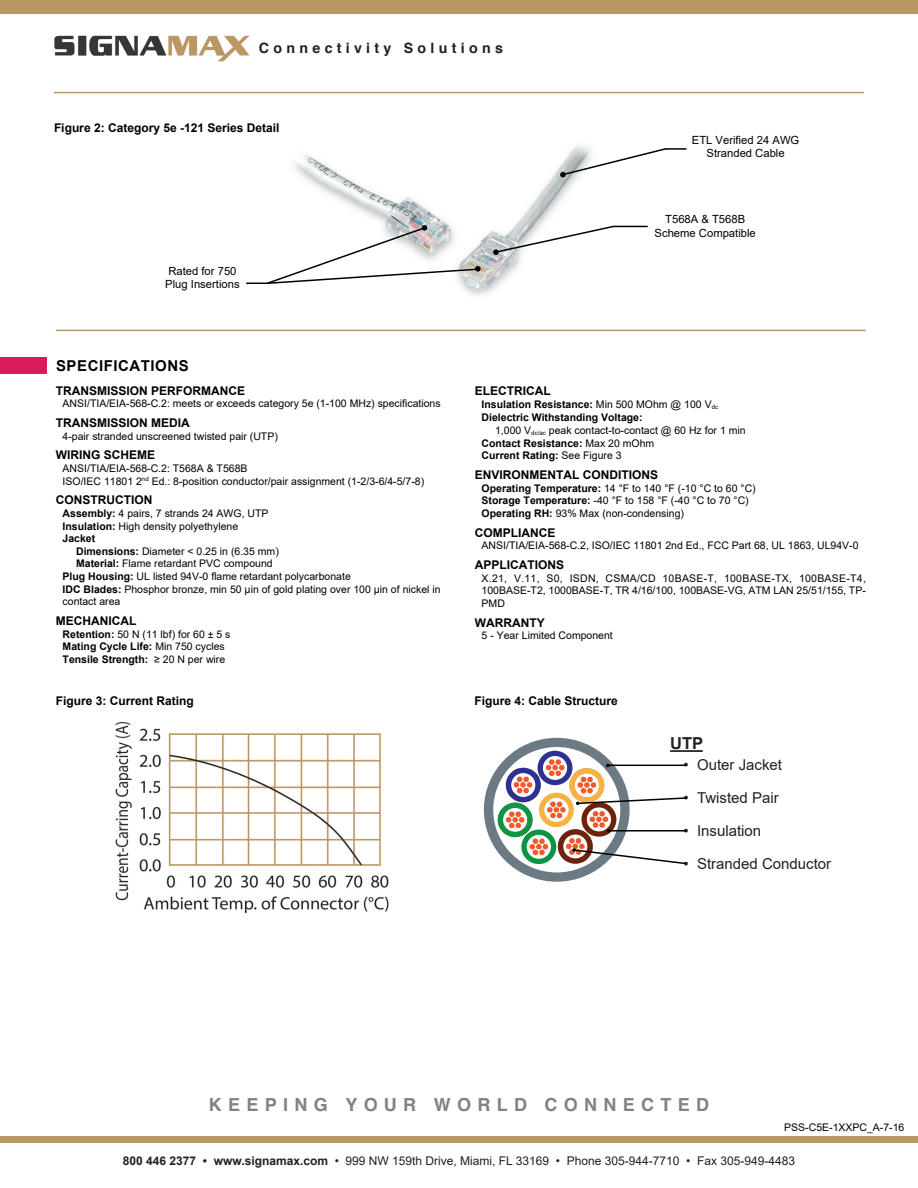
<style>
.page{position:relative;width:918px;height:1188px;background:#fff}
.page>*{position:absolute;margin:0;border:0;box-sizing:border-box;transform-origin:0 0}
.t1{font:700 18px "Helvetica";letter-spacing:.35em;color:#808285}
.t2{font:700 16.5px "Arial";color:#231f20}
.t3{font:15px "Arial";color:#231f20}
.t4{font:700 15px "Arial";letter-spacing:.035em;color:#000}
.t5{font:700 14.25px "Helvetica";letter-spacing:.3em;color:#231f20}
.t6{font:700 12px "Arial";color:#000}
.t7{font:12px "Arial";color:#231f20}
.t8{font:11.25px "Arial";color:#000}
.t9{font:10.5px/12.6px "Arial";color:#000}
.t10{font:700 10.5px "Arial";color:#000}
.s1{font-weight:700}
.s2{font-weight:400}
.s3{font-weight:400;font-size:6.15px}
.s4{font-size:6.15px}
</style>
<div class="page">
<div style="left:0;top:0;width:918px;height:13px;background:#b99764"></div>
<div style="left:0;top:1136px;width:918px;height:6px;background:#b99764"></div>
<hr style="left:54px;top:92px;width:810px;height:1px;background:#b99764">
<img style="left:54px;top:35px;width:196px;height:27px">
<img style="left:115px;top:722px;width:274px;height:191px">
<hr style="left:56px;top:330px;width:810px;height:1px;background:#b99764">
<div style="left:0;top:357px;width:47px;height:17px;background:#d91a5b"></div>
<div style="left:484px;top:738px;width:146px;height:144px;border:9px solid #6b7a83;border-radius:50%"></div>
<div style="left:539px;top:793px;width:35px;height:34px;border:5px solid #fbb03f;border-radius:50%"></div>
<div style="left:506px;top:768px;width:35px;height:34px;border:5px solid #bfbfbf;border-radius:50%"></div>
<div style="left:538px;top:751px;width:34px;height:34px;border:5px solid #2e3092;border-radius:50%"></div>
<svg style="left:546px;top:759px;width:18px;height:17px"></svg>
<div style="left:569px;top:768px;width:35px;height:35px;border:5px solid #fbb03f;border-radius:50%"></div>
<div style="left:581px;top:802px;width:35px;height:35px;border:5px solid #6f2205;border-radius:50%"></div>
<div style="left:558px;top:829px;width:35px;height:35px;border:5px solid #6f2205;border-radius:50%"></div>
<div style="left:521px;top:830px;width:35px;height:34px;border:5px solid #0d9344;border-radius:50%"></div>
<div style="left:498px;top:803px;width:35px;height:34px;border:5px solid #bfbfbf;border-radius:50%"></div>
<svg style="left:547px;top:802px;width:19px;height:16px"></svg>
<svg style="left:514px;top:777px;width:18px;height:16px"></svg>
<svg style="left:506px;top:812px;width:18px;height:16px"></svg>
<svg style="left:530px;top:838px;width:18px;height:17px"></svg>
<hr style="left:670px;top:750px;width:33px;height:2px;background:#231f20">
<hr style="left:608px;top:765px;width:77px;height:1px;background:#000">
<hr style="left:608px;top:830px;width:77px;height:2px;background:#000">
<svg style="left:575px;top:777px;width:112px;height:28px"></svg>
<svg style="left:590px;top:811px;width:20px;height:21px"></svg>
<svg style="left:566px;top:838px;width:120px;height:27px"></svg>
<img style="left:294px;top:144px;width:292px;height:152px">
<svg style="left:246px;top:227px;width:235px;height:58px"></svg>
<hr style="left:665px;top:148px;width:21px;height:2px;background:#000">
<svg style="left:560px;top:147px;width:107px;height:30px"></svg>
<hr style="left:613px;top:226px;width:35px;height:1px;background:#000">
<svg style="left:493px;top:225px;width:122px;height:30px"></svg>
<h3 class="t5" style="left:259px;top:39px;width:245px">Connectivity Solutions</h3>
<p class="t6" style="left:54px;top:119px;width:227px">Figure 2: Category 5e -121 Series Detail</p>
<p class="t8" style="left:168px;top:263px;width:70px">Rated for 750</p>
<p class="t8" style="left:165px;top:277px;width:76px">Plug Insertions</p>
<p class="t8" style="left:692px;top:132px;width:109px">ETL Verified 24 AWG</p>
<p class="t8" style="left:707px;top:146px;width:80px">Stranded Cable</p>
<p class="t8" style="left:665px;top:212px;width:82px">T568A &amp; T568B</p>
<p class="t8" style="left:655px;top:225px;width:103px">Scheme Compatible</p>
<p class="t4" style="left:56px;top:355px;width:134px">SPECIFICATIONS</p>
<p class="t6" style="left:56px;top:382px;width:191px">TRANSMISSION PERFORMANCE</p>
<p class="t9" style="left:63px;top:397px;width:380px">ANSI/TIA/EIA-568-C.2: meets or exceeds category 5e (1-100 MHz) specifications</p>
<p class="t6" style="left:56px;top:414px;width:136px">TRANSMISSION MEDIA</p>
<p class="t9" style="left:63px;top:430px;width:217px">4-pair stranded unscreened twisted pair (UTP)</p>
<p class="t6" style="left:56px;top:447px;width:101px">WIRING SCHEME</p>
<p class="t9" style="left:63px;top:462px;width:186px">ANSI/TIA/EIA-568-C.2: T568A &amp; T568B</p>
<p class="t9" style="left:63px;top:475px;width:363px">ISO/IEC 11801 2<sup>nd</sup> Ed.: 8-position conductor/pair assignment (1-2/3-6/4-5/7-8)</p>
<p class="t6" style="left:56px;top:492px;width:98px">CONSTRUCTION</p>
<p class="t9" style="left:63px;top:507px;width:207px"><span class="s1">Assembly:</span> 4 pairs, 7 strands 24 AWG, UTP</p>
<p class="t9" style="left:63px;top:520px;width:177px"><span class="s1">Insulation:</span> High density polyethylene</p>
<p class="t10" style="left:63px;top:531px;width:34px">Jacket</p>
<p class="t9" style="left:76px;top:545px;width:204px"><span class="s1">Dimensions:</span> Diameter &lt; 0.25 in (6.35 mm)</p>
<p class="t9" style="left:76px;top:557px;width:198px"><span class="s1">Material:</span> Flame retardant PVC compound</p>
<p class="t9" style="left:63px;top:570px;width:290px"><span class="s1">Plug Housing:</span> UL listed 94V-0 flame retardant polycarbonate</p>
<p class="t9" style="left:63px;top:583px;width:380px"><span class="s1">IDC Blades:</span> Phosphor bronze, min 50 µin of gold plating over 100 µin of nickel in contact area</p>
<p class="t6" style="left:56px;top:612px;width:82px">MECHANICAL</p>
<p class="t9" style="left:63px;top:628px;width:169px"><span class="s1">Retention:</span> 50 N (11 lbf) for 60 ± 5 s</p>
<p class="t10" style="left:63px;top:639px;width:164px">Mating Cycle Life: <span class="s2">Min 750 cycles</span></p>
<p class="t10" style="left:63px;top:652px;width:164px">Tensile Strength: <span class="s2">≥ 20 N per wire</span></p>
<p class="t6" style="left:475px;top:382px;width:77px">ELECTRICAL</p>
<p class="t10" style="left:482px;top:397px;width:238px">Insulation Resistance: <span class="s2">Min 500 MOhm @ 100 V</span><span class="s3">dc</span></p>
<p class="t10" style="left:482px;top:410px;width:163px">Dielectric Withstanding Voltage:</p>
<p class="t9" style="left:495px;top:424px;width:252px">1,000 V<span class="s4">dc/ac</span> peak contact-to-contact @ 60 Hz for 1 min</p>
<p class="t10" style="left:482px;top:436px;width:174px">Contact Resistance: <span class="s2">Max 20 mOhm</span></p>
<p class="t10" style="left:482px;top:448px;width:142px">Current Rating: <span class="s2">See Figure 3</span></p>
<p class="t6" style="left:475px;top:467px;width:185px">ENVIRONMENTAL CONDITIONS</p>
<p class="t9" style="left:482px;top:482px;width:276px"><span class="s1">Operating Temperature:</span> 14 °F to 140 °F (-10 °C to 60 °C)</p>
<p class="t9" style="left:482px;top:494px;width:269px"><span class="s1">Storage Temperature:</span> -40 °F to 158 °F (-40 °C to 70 °C)</p>
<p class="t9" style="left:482px;top:507px;width:204px"><span class="s1">Operating RH:</span> 93% Max (non-condensing)</p>
<p class="t6" style="left:475px;top:524px;width:82px">COMPLIANCE</p>
<p class="t9" style="left:482px;top:539px;width:379px">ANSI/TIA/EIA-568-C.2, ISO/IEC 11801 2nd Ed., FCC Part 68, UL 1863, UL94V-0</p>
<p class="t6" style="left:475px;top:557px;width:91px">APPLICATIONS</p>
<p class="t9" style="left:482px;top:572px;width:386px;text-align:justify">X.21, V.11, S0, ISDN, CSMA/CD 10BASE-T, 100BASE-TX, 100BASE-T4, 100BASE-T2, 1000BASE-T, TR 4/16/100, 100BASE-VG, ATM LAN 25/51/155, TP-PMD</p>
<p class="t6" style="left:475px;top:614px;width:71px">WARRANTY</p>
<p class="t9" style="left:482px;top:629px;width:133px">5 - Year Limited Component</p>
<p class="t6" style="left:56px;top:693px;width:140px">Figure 3: Current Rating</p>
<p class="t6" style="left:474px;top:693px;width:145px">Figure 4: Cable Structure</p>
<p class="t2" style="left:670px;top:732px;width:34px">UTP</p>
<p class="t3" style="left:684px;top:755px;width:100px">• Outer Jacket</p>
<p class="t3" style="left:684px;top:788px;width:97px">• Twisted Pair</p>
<p class="t3" style="left:684px;top:821px;width:79px">• Insulation</p>
<p class="t3" style="left:684px;top:854px;width:149px">• Stranded Conductor</p>
<h1 class="t1" style="left:209px;top:1094px;width:502px">KEEPING YOUR WORLD CONNECTED</h1>
<p class="t9" style="left:784px;top:1121px;width:122px">PSS-C5E-1XXPC_A-7-16</p>
<p class="t7" style="left:123px;top:1152px;width:674px"><span class="s1">800 446 2377 • www.signamax.com</span> • 999 NW 159th Drive, Miami, FL 33169 • Phone 305-944-7710 • Fax 305-949-4483</p>
</div>
